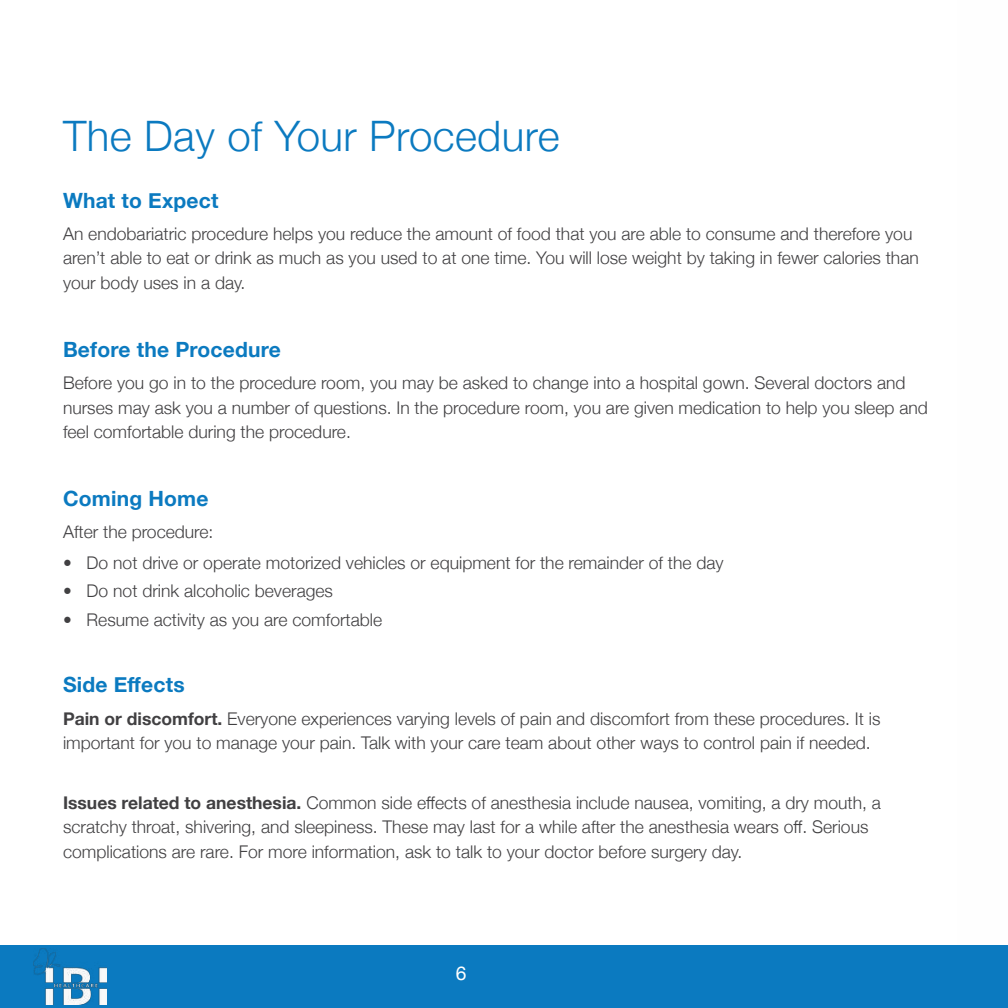
<style>
.page{position:relative;width:1008px;height:1008px;background:#fff}
.page>*{position:absolute;margin:0;border:0;box-sizing:border-box;transform-origin:0 0}
.t1{font:300 42px "Helvetica Neue";letter-spacing:.01em;color:#0b7ac0}
.t2{font:700 21px "Helvetica Neue";letter-spacing:.01em;color:#0b7ac0}
.t3{font:19.25px "Helvetica Neue";color:#fff}
.t4{font:300 17.5px/24.5px "Helvetica Neue";color:#414042}
.s1{font-weight:700}
</style>
<div class="page">
<div style="left:0;top:945px;width:1008px;height:63px;background:#0b7ac0"></div>
<img style="left:33px;top:948px;width:73px;height:56px">
<h1 class="t1" style="left:63px;top:102px;width:498px">The Day of Your Procedure</h1>
<p class="t2" style="left:63px;top:184px;width:157px">What to Expect</p>
<p class="t4" style="left:63px;top:220px;width:857px">An endobariatric procedure helps you reduce the amount of food that you are able to consume and therefore you aren’t able to eat or drink as much as you used to at one time. You will lose weight by taking in fewer calories than your body uses in a day.</p>
<p class="t2" style="left:63px;top:333px;width:219px">Before the Procedure</p>
<p class="t4" style="left:63px;top:369px;width:866px">Before you go in to the procedure room, you may be asked to change into a hospital gown. Several doctors and nurses may ask you a number of questions. In the procedure room, you are given medication to help you sleep and feel comfortable during the procedure.</p>
<p class="t2" style="left:63px;top:482px;width:147px">Coming Home</p>
<p class="t4" style="left:63px;top:518px;width:152px">After the procedure:</p>
<p class="t4" style="left:63px;top:549px;width:662px">• Do not drive or operate motorized vehicles or equipment for the remainder of the day</p>
<p class="t4" style="left:63px;top:578px;width:272px">• Do not drink alcoholic beverages</p>
<p class="t4" style="left:63px;top:607px;width:321px">• Resume activity as you are comfortable</p>
<p class="t2" style="left:63px;top:669px;width:123px">Side Effects</p>
<p class="t4" style="left:63px;top:705px;width:819px"><span class="s1">Pain or discomfort.</span> Everyone experiences varying levels of pain and discomfort from these procedures. It is important for you to manage your pain. Talk with your care team about other ways to control pain if needed.</p>
<p class="t4" style="left:63px;top:789px;width:820px"><span class="s1">Issues related to anesthesia.</span> Common side effects of anesthesia include nausea, vomiting, a dry mouth, a scratchy throat, shivering, and sleepiness. These may last for a while after the anesthesia wears off. Serious complications are rare. For more information, ask to talk to your doctor before surgery day.</p>
<p class="t3" style="left:456px;top:959px;width:12px">6</p>
</div>
